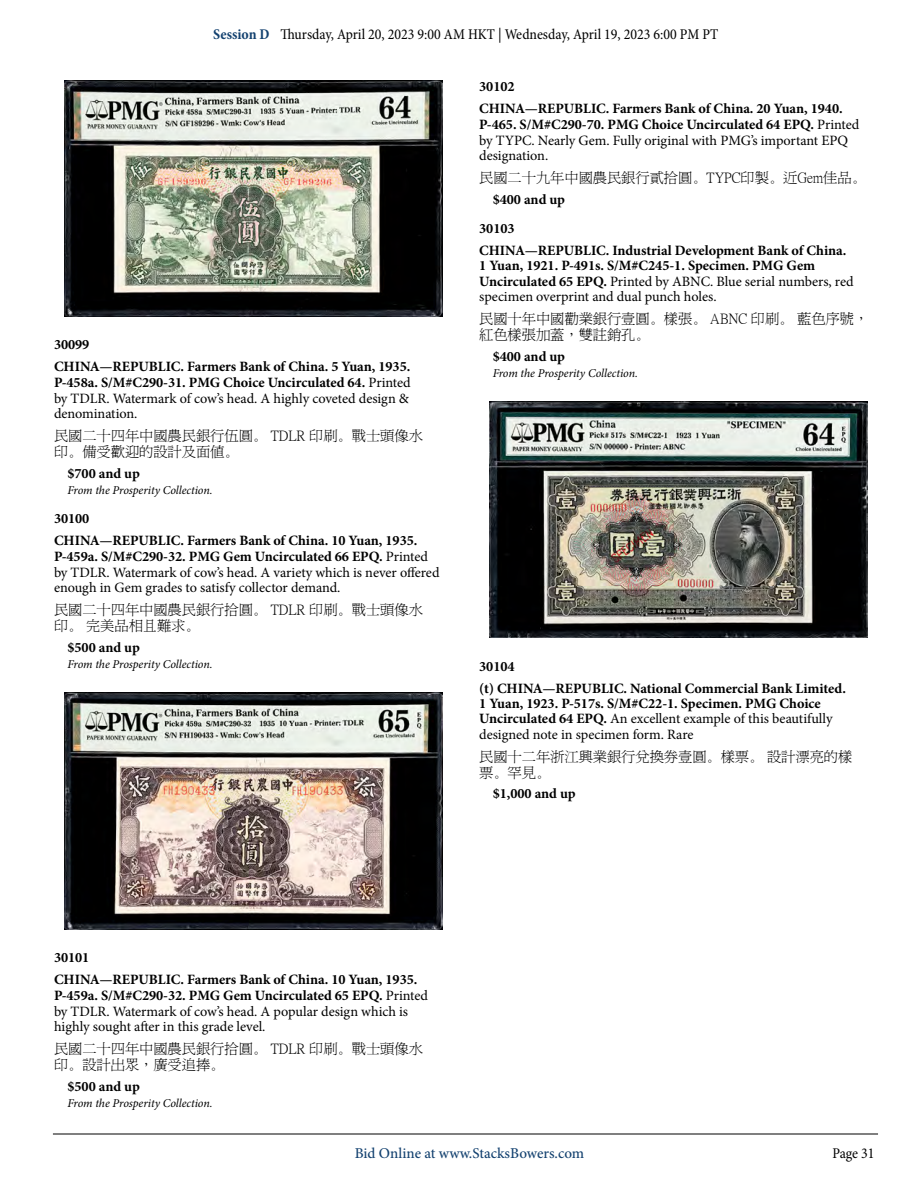
<style>
.page{position:relative;width:918px;height:1188px;background:#fff}
.page>*{position:absolute;margin:0;border:0;box-sizing:border-box;transform-origin:0 0}
.t1{font:condensed 15px "Minion Pro";color:#000}
.t2{font:500 15px "Minion Pro";color:#144270}
.Body_Regular{font:700 14.25px/15.8px "Minion Pro";letter-spacing:-.005em;color:#000}
.Body_Regular-2{font:14.25px/15.8px "Minion Pro";letter-spacing:-.005em;color:#000}
.Body_Regular_Transla{font:14.25px/15.8px "P Ming Li U";letter-spacing:-.005em;color:#000}
.Est_Range_Regular{font:700 14.25px "Minion Pro";letter-spacing:-.005em;color:#000}
.Country{font:700 14.25px "Minion Pro";letter-spacing:-.005em;color:#000}
.Lot_Number_Internet{font:700 14.25px "Minion Pro";letter-spacing:-.005em;color:#000}
.Pedigree{font:italic 12px "Minion Pro";letter-spacing:-.005em;color:#000}
.s1{font-weight:700;color:#144270}
.s2{font-weight:400}
.s3{font-weight:700}
</style>
<div class="page">
<hr style="left:53px;top:1134px;width:825px;height:1px;background:#000">
<img style="left:64px;top:81px;width:378px;height:235px">
<img style="left:64px;top:693px;width:378px;height:236px">
<img style="left:489px;top:401px;width:378px;height:237px">
<p class="t1" style="left:213px;top:24px;width:507px"><span class="s1">Session D</span> Thursday, April 20, 2023 9:00 AM HKT | Wednesday, April 19, 2023 6:00 PM PT</p>
<p class="Country" style="left:54px;top:335px;width:37px">30099</p>
<p class="Body_Regular" style="left:54px;top:359px;width:358px;text-align:justify">CHINA—REPUBLIC. Farmers Bank of China. 5 Yuan, 1935.<br>P-458a. S/M#C290-31. PMG Choice Uncirculated 64. <span class="s2">Printed by TDLR. Watermark of cow’s head. A highly coveted design &amp; denomination.</span></p>
<p class="Body_Regular_Transla" style="left:54px;top:428px;width:370px">民國二十四年中國農民銀行伍圓。 TDLR 印刷。戰士頭像水印。備受歡迎的設計及面值。</p>
<p class="Est_Range_Regular" style="left:67px;top:463px;width:74px">$700 and up</p>
<p class="Pedigree" style="left:68px;top:482px;width:147px">From the Prosperity Collection.</p>
<p class="Lot_Number_Internet" style="left:54px;top:509px;width:37px">30100</p>
<p class="Body_Regular-2" style="left:54px;top:533px;width:387px"><span class="s3">CHINA—REPUBLIC. Farmers Bank of China. 10 Yuan, 1935.<br>P-459a. S/M#C290-32. PMG Gem Uncirculated 66 EPQ.</span> Printed by TDLR. Watermark of cow’s head. A variety which is never offered enough in Gem grades to satisfy collector demand.</p>
<p class="Body_Regular_Transla" style="left:54px;top:602px;width:370px">民國二十四年中國農民銀行拾圓。 TDLR 印刷。戰士頭像水印。 完美品相且難求。</p>
<p class="Est_Range_Regular" style="left:67px;top:637px;width:74px">$500 and up</p>
<p class="Pedigree" style="left:68px;top:656px;width:147px">From the Prosperity Collection.</p>
<p class="Lot_Number_Internet" style="left:479px;top:77px;width:37px">30102</p>
<p class="Body_Regular" style="left:479px;top:100px;width:382px">CHINA—REPUBLIC. Farmers Bank of China. 20 Yuan, 1940.<br>P-465. S/M#C290-70. PMG Choice Uncirculated 64 EPQ. <span class="s2">Printed by TYPC. Nearly Gem. Fully original with PMG’s important EPQ designation.</span></p>
<p class="Body_Regular_Transla" style="left:479px;top:170px;width:388px">民國二十九年中國農民銀行貳拾圓。TYPC印製。近Gem佳品。</p>
<p class="Est_Range_Regular" style="left:493px;top:189px;width:74px">$400 and up</p>
<p class="Lot_Number_Internet" style="left:479px;top:219px;width:37px">30103</p>
<p class="Body_Regular" style="left:479px;top:242px;width:376px">CHINA—REPUBLIC. Industrial Development Bank of China.<br>1 Yuan, 1921. P-491s. S/M#C245-1. Specimen. PMG Gem Uncirculated 65 EPQ. <span class="s2">Printed by ABNC. Blue serial numbers, red specimen overprint and dual punch holes.</span></p>
<p class="Body_Regular_Transla" style="left:479px;top:311px;width:391px">民國十年中國勸業銀行壹圓。樣張。 ABNC 印刷。 藍色序號，紅色樣張加蓋，雙註銷孔。</p>
<p class="Est_Range_Regular" style="left:493px;top:346px;width:74px">$400 and up</p>
<p class="Pedigree" style="left:493px;top:365px;width:147px">From the Prosperity Collection.</p>
<p class="Country" style="left:479px;top:656px;width:37px">30104</p>
<p class="Body_Regular" style="left:479px;top:680px;width:368px">(t) CHINA—REPUBLIC. National Commercial Bank Limited.<br>1 Yuan, 1923. P-517s. S/M#C22-1. Specimen. PMG Choice Uncirculated 64 EPQ. <span class="s2">An excellent example of this beautifully designed note in specimen form. Rare</span></p>
<p class="Body_Regular_Transla" style="left:479px;top:749px;width:375px">民國十二年浙江興業銀行兌換券壹圓。樣票。 設計漂亮的樣票。罕見。</p>
<p class="Est_Range_Regular" style="left:493px;top:784px;width:84px">$1,000 and up</p>
<p class="Country" style="left:54px;top:948px;width:37px">30101</p>
<p class="Body_Regular-2" style="left:54px;top:972px;width:376px"><span class="s3">CHINA—REPUBLIC. Farmers Bank of China. 10 Yuan, 1935.<br>P-459a. S/M#C290-32. PMG Gem Uncirculated 65 EPQ.</span> Printed by TDLR. Watermark of cow’s head. A popular design which is highly sought after in this grade level.</p>
<p class="Body_Regular_Transla" style="left:54px;top:1041px;width:370px">民國二十四年中國農民銀行拾圓。 TDLR 印刷。戰士頭像水印。設計出眾，廣受追捧。</p>
<p class="Est_Range_Regular" style="left:67px;top:1076px;width:74px">$500 and up</p>
<p class="Pedigree" style="left:68px;top:1095px;width:147px">From the Prosperity Collection.</p>
<p class="t2" style="left:355px;top:1143px;width:231px">Bid Online at www.StacksBowers.com</p>
<p class="t1" style="left:832px;top:1143px;width:44px">Page 31</p>
</div>
